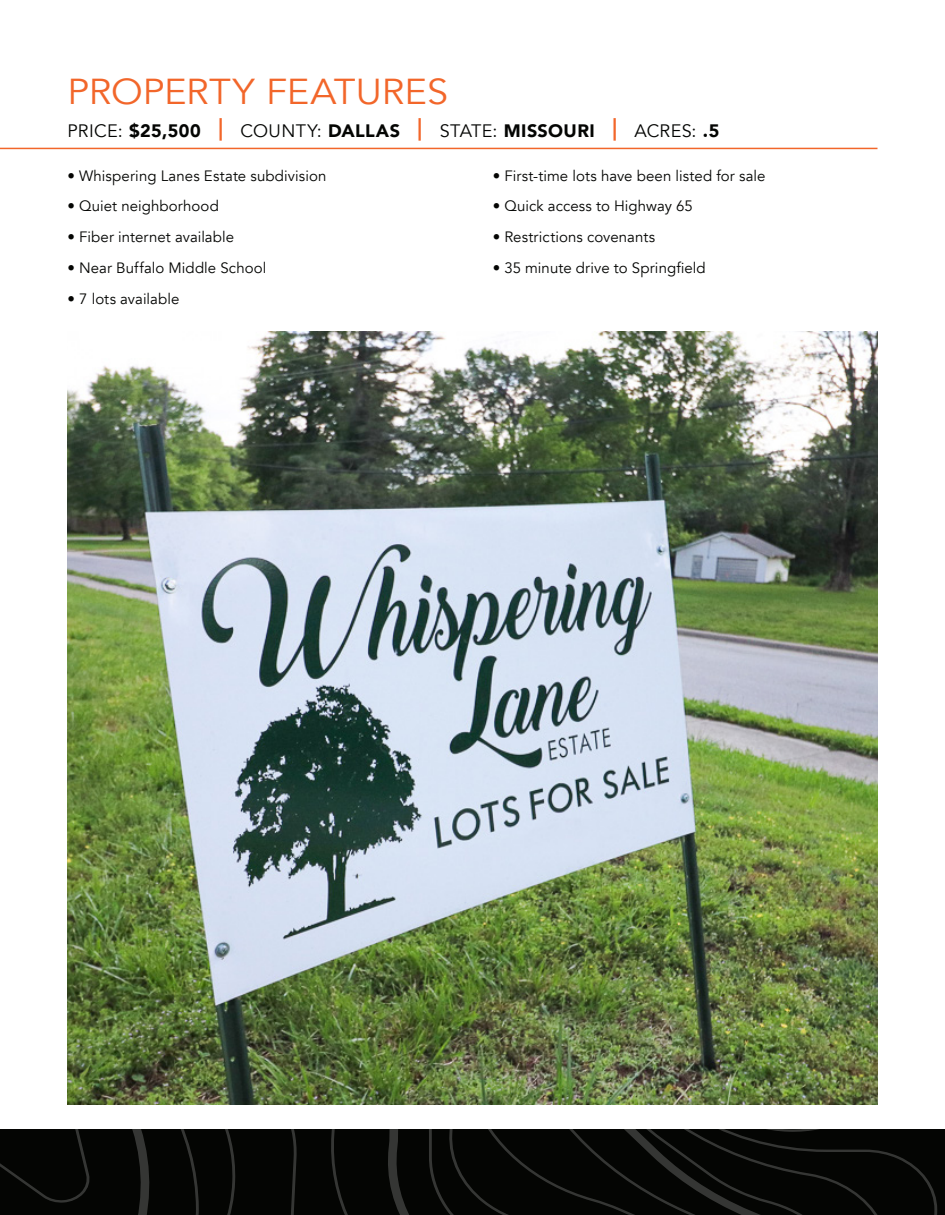
<style>
.page{position:relative;width:945px;height:1215px;background:#fff}
.page>*{position:absolute;margin:0;border:0;box-sizing:border-box;transform-origin:0 0}
.t1{font:36px "Avenir";color:#f2662a;scale:1.05 1}
.t2{font:18px "Avenir";letter-spacing:.02em;color:#040503}
.t3{font:15px "Avenir";letter-spacing:.005em;color:#040503}
.s1{font-weight:900}
.s2{font-weight:900;font-size:22.5px;color:#f2662a}
</style>
<div class="page">
<img style="left:68px;top:331px;width:810px;height:774px">
<hr style="left:0;top:148px;width:878px;height:1px;background:#f2662a">
<svg style="left:0;top:1129px;width:945px;height:86px"></svg>
<p class="t1" style="left:68px;top:70px;width:364px">PROPERTY FEATURES</p>
<p class="t2" style="left:68px;top:120px;width:653px">PRICE: <span class="s1">$25,500</span> <span class="s2">|</span> COUNTY: <span class="s1">DALLAS</span> <span class="s2">|</span> STATE: <span class="s1">MISSOURI</span> <span class="s2">|</span> ACRES: <span class="s1">.5</span></p>
<p class="t3" style="left:68px;top:166px;width:260px">• Whispering Lanes Estate subdivision</p>
<p class="t3" style="left:68px;top:197px;width:153px">• Quiet neighborhood</p>
<p class="t3" style="left:68px;top:228px;width:168px">• Fiber internet available</p>
<p class="t3" style="left:68px;top:259px;width:200px">• Near Buffalo Middle School</p>
<p class="t3" style="left:68px;top:289px;width:113px">• 7 lots available</p>
<p class="t3" style="left:493px;top:166px;width:274px">• First-time lots have been listed for sale</p>
<p class="t3" style="left:493px;top:197px;width:202px">• Quick access to Highway 65</p>
<p class="t3" style="left:493px;top:228px;width:164px">• Restrictions covenants</p>
<p class="t3" style="left:493px;top:259px;width:215px">• 35 minute drive to Springfield</p>
</div>
